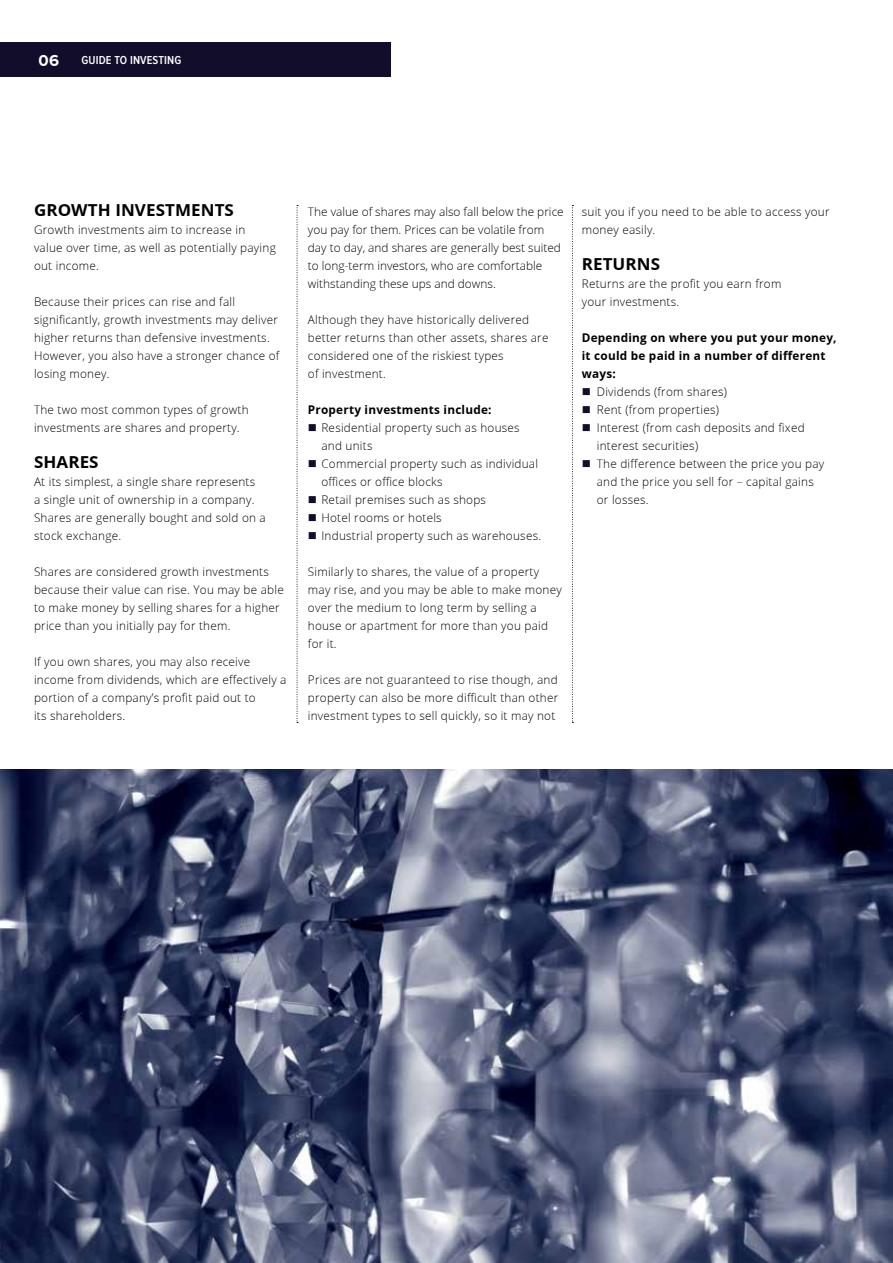
<style>
.page{position:relative;width:893px;height:1263px;background:#fff}
.page>*{position:absolute;margin:0;border:0;box-sizing:border-box;transform-origin:0 0}
.t1{font:700 16.5px "Open Sans";letter-spacing:.005em;color:#000}
.t2{font:700 16.5px "Proxima Nova";color:#fff}
.t3{font:300 12px/18px "Open Sans";letter-spacing:.02em;color:#000}
.t4{font:300 12px/18px "Open Sans";color:#000}
.t5{font:700 12px/18px "Open Sans";letter-spacing:.02em;color:#000}
.t6{font:600 12px "Proxima Nova Cond";letter-spacing:.01em;color:#fff}
.s1{color:#130d2c}
</style>
<div class="page">
<div style="left:0;top:42px;width:390px;height:34px;background:#130d2c"></div>
<svg style="left:297px;top:205px;width:1px;height:518px"></svg>
<svg style="left:572px;top:205px;width:1px;height:518px"></svg>
<img style="left:0;top:769px;width:893px;height:494px">
<h1 class="t2" style="left:39px;top:51px;width:22px">06</h1>
<p class="t6" style="left:82px;top:55px;width:101px">GUIDE TO INVESTING</p>
<h1 class="t1" style="left:34px;top:198px;width:201px">GROWTH INVESTMENTS</h1>
<p class="t3" style="left:34px;top:220px;width:243px">Growth investments aim to increase in value over time, as well as potentially paying out income.</p>
<p class="t3" style="left:34px;top:292px;width:247px">Because their prices can rise and fall significantly, growth investments may deliver higher returns than defensive investments.<br>However, you also have a stronger chance of losing money.</p>
<p class="t3" style="left:34px;top:400px;width:216px">The two most common types of growth investments are shares and property.</p>
<h1 class="t1" style="left:34px;top:450px;width:66px">SHARES</h1>
<p class="t3" style="left:34px;top:472px;width:233px">At its simplest, a single share represents<br>a single unit of ownership in a company.<br>Shares are generally bought and sold on a stock exchange.</p>
<p class="t3" style="left:34px;top:562px;width:251px">Shares are considered growth investments because their value can rise. You may be able to make money by selling shares for a higher price than you initially pay for them.</p>
<p class="t3" style="left:34px;top:652px;width:254px">If you own shares, you may also receive income from dividends, which are effectively a portion of a company’s profit paid out to<br>its shareholders.</p>
<p class="t4" style="left:308px;top:202px;width:257px">The value of shares may also fall below the price you pay for them. Prices can be volatile from day to day, and shares are generally best suited to long-term investors, who are comfortable withstanding these ups and downs.</p>
<p class="t3" style="left:308px;top:310px;width:242px">Although they have historically delivered better returns than other assets, shares are considered one of the riskiest types<br>of investment.</p>
<p class="t5" style="left:308px;top:400px;width:185px">Property investments include:</p>
<p class="t3" style="left:321px;top:418px;width:200px;text-indent:-14px"><span class="s1">■</span> Residential property such as houses and units</p>
<p class="t3" style="left:321px;top:454px;width:218px;text-indent:-14px"><span class="s1">■</span> Commercial property such as individual offices or office blocks</p>
<p class="t3" style="left:308px;top:490px;width:180px"><span class="s1">■</span> Retail premises such as shops</p>
<p class="t3" style="left:308px;top:508px;width:135px"><span class="s1">■</span> Hotel rooms or hotels</p>
<p class="t3" style="left:308px;top:526px;width:235px"><span class="s1">■</span> Industrial property such as warehouses.</p>
<p class="t3" style="left:308px;top:562px;width:255px">Similarly to shares, the value of a property may rise, and you may be able to make money over the medium to long term by selling a house or apartment for more than you paid for it.</p>
<p class="t3" style="left:308px;top:670px;width:252px;text-align:justify">Prices are not guaranteed to rise though, and property can also be more difficult than other investment types to sell quickly, so it may not</p>
<p class="t3" style="left:582px;top:202px;width:249px">suit you if you need to be able to access your money easily.</p>
<h1 class="t1" style="left:582px;top:252px;width:80px">RETURNS</h1>
<p class="t3" style="left:582px;top:274px;width:201px">Returns are the profit you earn from your investments.</p>
<p class="t5" style="left:582px;top:328px;width:256px">Depending on where you put your money, it could be paid in a number of different ways:</p>
<p class="t3" style="left:582px;top:382px;width:147px"><span class="s1">■</span> Dividends (from shares)</p>
<p class="t3" style="left:582px;top:400px;width:139px"><span class="s1">■</span> Rent (from properties)</p>
<p class="t3" style="left:597px;top:418px;width:209px;text-indent:-15px"><span class="s1">■</span> Interest (from cash deposits and fixed interest securities)</p>
<p class="t3" style="left:597px;top:454px;width:229px;text-indent:-15px"><span class="s1">■</span> The difference between the price you pay and the price you sell for – capital gains or losses.</p>
</div>
